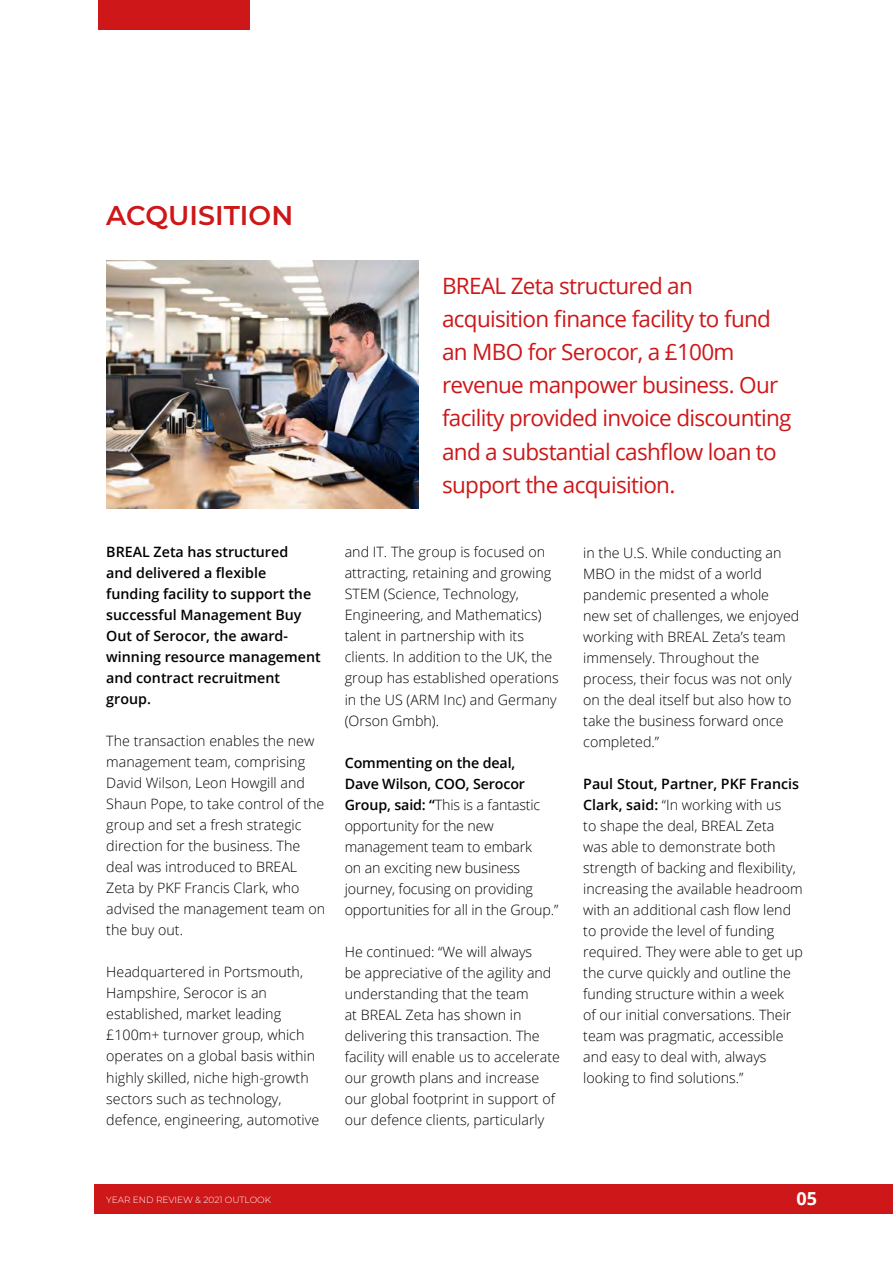
<style>
.page{position:relative;width:893px;height:1263px;background:#fff}
.page>*{position:absolute;margin:0;border:0;box-sizing:border-box;transform-origin:0 0}
.t1{font:600 27px "Montserrat";color:#cd1719}
.t2{font:22.5px/33px "Open Sans";letter-spacing:-.03em;color:#cd1719}
.t3{font:700 18px "Open Sans";color:#fff}
.t4{font:300 14.25px/21px "Open Sans";color:#000}
.t5{font:600 14.25px/21px "Open Sans";color:#000}
.t6{font:300 9px "Montserrat";color:#fff}
.s1{font-weight:600}
</style>
<div class="page">
<div style="left:95px;top:1183px;width:798px;height:30px;background:#cd1719"></div>
<div style="left:98px;top:0;width:151px;height:30px;background:#cd1719"></div>
<img style="left:106px;top:261px;width:312px;height:248px">
<h1 class="t1" style="left:106px;top:197px;width:188px">ACQUISITION</h1>
<p class="t5" style="left:106px;top:541px;width:216px">BREAL Zeta has structured<br>and delivered a flexible funding facility to support the successful Management Buy<br>Out of Serocor, the award&shy;winning resource management and contract recruitment group.</p>
<p class="t4" style="left:106px;top:730px;width:221px">The transaction enables the new management team, comprising<br>David Wilson, Leon Howgill and<br>Shaun Pope, to take control of the group and set a fresh strategic direction for the business. The deal was introduced to BREAL<br>Zeta by PKF Francis Clark, who advised the management team on the buy out.</p>
<p class="t4" style="left:106px;top:961px;width:214px">Headquartered in Portsmouth,<br>Hampshire, Serocor is an established, market leading £100m+ turnover group, which operates on a global basis within highly skilled, niche high-growth sectors such as technology, defence, engineering, automotive</p>
<h2 class="t2" style="left:442px;top:269px;width:351px">BREAL Zeta structured an acquisition finance facility to fund an MBO for Serocor, a £100m revenue manpower business. Our facility provided invoice discounting and a substantial cashflow loan to support the acquisition.</h2>
<p class="t4" style="left:345px;top:541px;width:216px">and IT. The group is focused on attracting, retaining and growing<br>STEM (Science, Technology,<br>Engineering, and Mathematics) talent in partnership with its clients. In addition to the UK, the group has established operations in the US (ARM Inc) and Germany (Orson Gmbh).</p>
<p class="t4" style="left:345px;top:751px;width:215px"><span class="s1">Commenting on the deal,<br>Dave Wilson, COO, Serocor<br>Group, said: “</span>This is a fantastic opportunity for the new management team to embark<br>on an exciting new business journey, focusing on providing opportunities for all in the Group.”</p>
<p class="t4" style="left:345px;top:940px;width:217px">He continued: “We will always<br>be appreciative of the agility and understanding that the team<br>at BREAL Zeta has shown in delivering this transaction. The facility will enable us to accelerate our growth plans and increase our global footprint in support of our defence clients, particularly</p>
<p class="t4" style="left:583px;top:541px;width:218px">in the U.S. While conducting an<br>MBO in the midst of a world pandemic presented a whole<br>new set of challenges, we enjoyed working with BREAL Zeta’s team immensely. Throughout the process, their focus was not only on the deal itself but also how to take the business forward once completed.”</p>
<p class="t4" style="left:583px;top:772px;width:221px"><span class="s1">Paul Stout, Partner, PKF Francis<br>Clark, said:</span> “In working with us<br>to shape the deal, BREAL Zeta<br>was able to demonstrate both strength of backing and flexibility, increasing the available headroom with an additional cash flow lend to provide the level of funding required. They were able to get up the curve quickly and outline the funding structure within a week<br>of our initial conversations. Their team was pragmatic, accessible and easy to deal with, always looking to find solutions.”</p>
<p class="t6" style="left:106px;top:1193px;width:166px">YEAR END REVIEW &amp; 2021 OUTLOOK</p>
<p class="t3" style="left:797px;top:1186px;width:22px">05</p>
</div>
